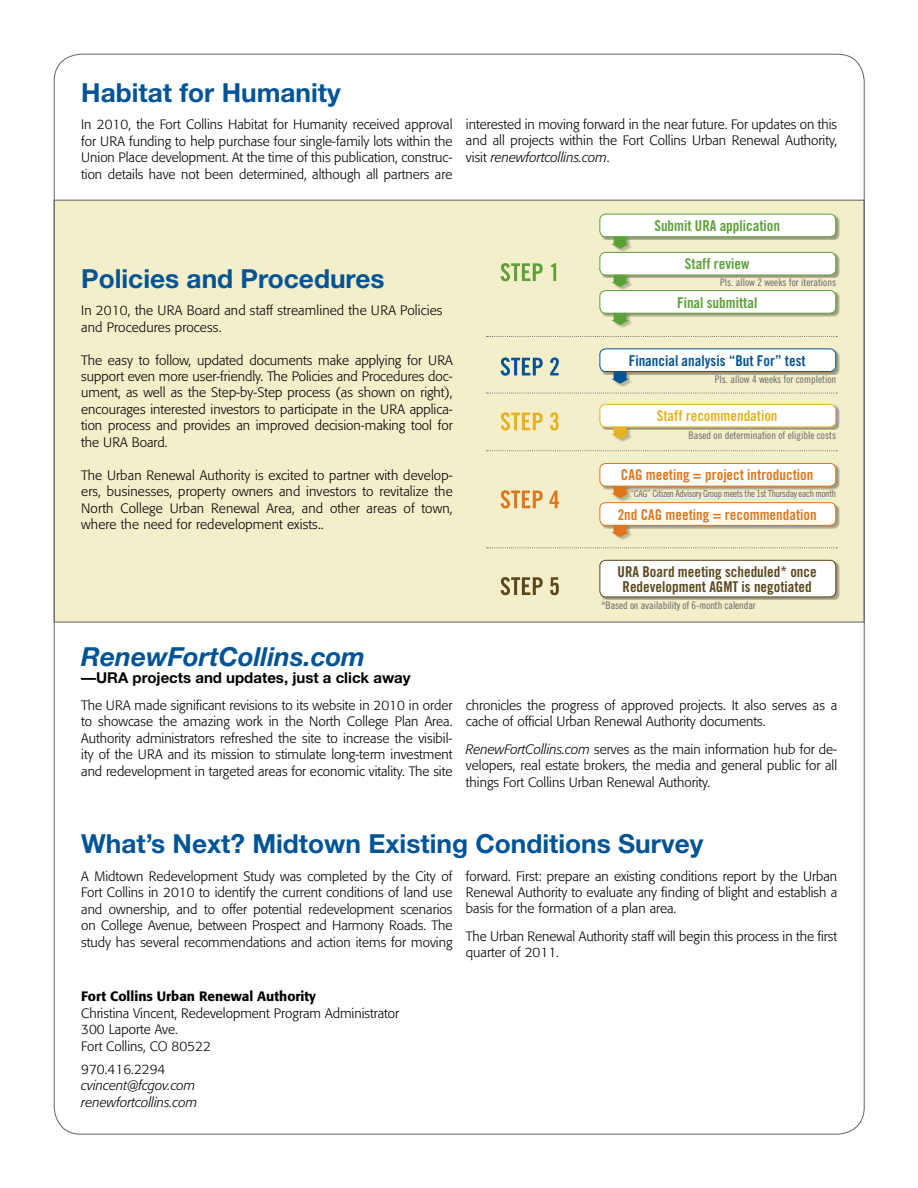
<style>
.page{position:relative;width:918px;height:1188px;background:#fff}
.page>*{position:absolute;margin:0;border:0;box-sizing:border-box;transform-origin:0 0}
.t1{font:700 26.25px "Helvetica Neue";color:#005495}
.t2{font:italic 700 26.25px "Helvetica Neue";color:#005495}
.t3{font:700 15px "Helvetica Neue";color:#000}
.t4{font:14.85px/15.6px "Trade Gothic Bold Cond Twenty";color:#5a481c;text-align:center}
.t5{font:14.85px "Trade Gothic Bold Cond Twenty";color:#de761c}
.t6{font:14.85px "Trade Gothic Bold Cond Twenty";color:#5ca038}
.t7{font:14.85px "Trade Gothic Bold Cond Twenty";color:#005495}
.t8{font:14.85px "Trade Gothic Bold Cond Twenty";color:#e7b222}
.t9{font:300 13.5px/16.5px "Formata";color:#000;text-align:justify}
.t10{font:italic 300 13.5px/16.5px "Formata";color:#000}
.t11{font:500 13.5px "Formata";color:#000}
.t12{font:10.5px "Trade Gothic Cond Eighteen";color:#636466}
.t13{font:9.75px "Trade Gothic Cond Eighteen";letter-spacing:-.03em;color:#636466}
.s1{font-style:italic}
</style>
<div class="page">
<div style="left:54px;top:200px;width:810px;height:422px;background:#f4efcb;border:1px solid #636466"></div>
<div style="left:601px;top:561px;width:238px;height:39px;background:#000;opacity:.35"></div>
<div style="left:600px;top:560px;width:236px;height:37px;background:#fff;border-radius:6px"></div>
<div style="left:600px;top:560px;width:236px;height:37px;border:1px solid #5a481c;border-radius:6px"></div>
<svg style="left:501px;top:263px;width:55px;height:18px"></svg>
<svg style="left:501px;top:357px;width:58px;height:19px"></svg>
<svg style="left:501px;top:412px;width:58px;height:19px"></svg>
<svg style="left:501px;top:490px;width:58px;height:19px"></svg>
<svg style="left:501px;top:577px;width:58px;height:18px"></svg>
<div style="left:601px;top:215px;width:238px;height:25px;background:#000;opacity:.35"></div>
<div style="left:600px;top:214px;width:236px;height:23px;background:#fff;border-radius:6px"></div>
<div style="left:600px;top:214px;width:236px;height:23px;border:1px solid #5ca038;border-radius:6px"></div>
<div style="left:612px;top:238px;width:20px;height:14px;background:#000;opacity:.25"></div>
<svg style="left:611px;top:237px;width:18px;height:12px"></svg>
<div style="left:601px;top:254px;width:238px;height:24px;background:#000;opacity:.35"></div>
<div style="left:600px;top:252px;width:236px;height:23px;background:#fff;border-radius:6px"></div>
<div style="left:600px;top:252px;width:236px;height:23px;border:1px solid #5ca038;border-radius:6px"></div>
<div style="left:612px;top:276px;width:20px;height:14px;background:#000;opacity:.25"></div>
<svg style="left:611px;top:275px;width:18px;height:12px"></svg>
<div style="left:601px;top:292px;width:238px;height:25px;background:#000;opacity:.35"></div>
<div style="left:600px;top:291px;width:236px;height:22px;background:#fff;border-radius:6px"></div>
<div style="left:600px;top:290px;width:236px;height:24px;border:1px solid #5ca038;border-radius:6px"></div>
<div style="left:612px;top:314px;width:20px;height:14px;background:#000;opacity:.25"></div>
<svg style="left:611px;top:313px;width:18px;height:12px"></svg>
<div style="left:601px;top:350px;width:238px;height:25px;background:#000;opacity:.35"></div>
<div style="left:600px;top:349px;width:236px;height:23px;background:#fff;border-radius:6px"></div>
<div style="left:600px;top:349px;width:236px;height:23px;border:1px solid #005495;border-radius:6px"></div>
<div style="left:612px;top:373px;width:20px;height:14px;background:#000;opacity:.25"></div>
<svg style="left:611px;top:371px;width:18px;height:13px"></svg>
<div style="left:601px;top:405px;width:238px;height:25px;background:#000;opacity:.35"></div>
<div style="left:600px;top:404px;width:236px;height:23px;background:#fff;border-radius:6px"></div>
<div style="left:600px;top:404px;width:236px;height:23px;border:1px solid #e7b222;border-radius:6px"></div>
<div style="left:612px;top:428px;width:20px;height:14px;background:#000;opacity:.25"></div>
<svg style="left:611px;top:427px;width:18px;height:12px"></svg>
<div style="left:601px;top:465px;width:238px;height:24px;background:#000;opacity:.35"></div>
<div style="left:600px;top:463px;width:236px;height:23px;background:#fff;border-radius:6px"></div>
<div style="left:600px;top:463px;width:236px;height:23px;border:1px solid #de761c;border-radius:6px"></div>
<div style="left:612px;top:488px;width:20px;height:14px;background:#000;opacity:.25"></div>
<svg style="left:611px;top:486px;width:18px;height:12px"></svg>
<div style="left:601px;top:504px;width:238px;height:25px;background:#000;opacity:.35"></div>
<div style="left:600px;top:503px;width:236px;height:22px;background:#fff;border-radius:6px"></div>
<div style="left:600px;top:502px;width:236px;height:24px;border:1px solid #de761c;border-radius:6px"></div>
<div style="left:612px;top:526px;width:20px;height:14px;background:#000;opacity:.25"></div>
<svg style="left:611px;top:525px;width:18px;height:12px"></svg>
<svg style="left:487px;top:336px;width:350px;height:1px"></svg>
<svg style="left:487px;top:393px;width:350px;height:1px"></svg>
<svg style="left:487px;top:450px;width:350px;height:1px"></svg>
<svg style="left:487px;top:548px;width:350px;height:1px"></svg>
<h1 class="t1" style="left:81px;top:76px;width:261px">Habitat for Humanity</h1>
<p class="t9" style="left:81px;top:116px;width:373px">In 2010, the Fort Collins Habitat for Humanity received approval for URA funding to help purchase four single-family lots within the Union Place development. At the time of this publication, construc&shy;tion details have not been determined, although all partners are</p>
<p class="t9" style="left:466px;top:116px;width:373px">interested in moving forward in the near future. For updates on this and all projects within the Fort Collins Urban Renewal Authority, visit <span class="s1">renewfortcollins.com</span>.</p>
<h1 class="t1" style="left:81px;top:262px;width:305px">Policies and Procedures</h1>
<p class="t9" style="left:81px;top:302px;width:363px">In 2010, the URA Board and staff streamlined the URA Policies and Procedures process.</p>
<p class="t9" style="left:81px;top:352px;width:373px">The easy to follow, updated documents make applying for URA support even more user-friendly. The Policies and Procedures doc&shy;ument, as well as the Step-by-Step process (as shown on right), encourages interested investors to participate in the URA applica&shy;tion process and provides an improved decision-making tool for the URA Board.</p>
<p class="t9" style="left:81px;top:467px;width:373px">The Urban Renewal Authority is excited to partner with develop&shy;ers, businesses, property owners and investors to revitalize the North College Urban Renewal Area, and other areas of town, where the need for redevelopment exists..</p>
<p class="t6" style="left:654px;top:217px;width:127px">Submit URA application</p>
<p class="t6" style="left:685px;top:255px;width:66px">Staff review</p>
<p class="t6" style="left:677px;top:293px;width:82px">Final submittal</p>
<p class="t12" style="left:720px;top:276px;width:118px">Pls. allow 2 weeks for iterations</p>
<p class="t7" style="left:629px;top:352px;width:178px">Financial analysis “But For” test</p>
<p class="t12" style="left:715px;top:373px;width:123px">Pls. allow 4 weeks for completion</p>
<p class="t8" style="left:657px;top:407px;width:122px">Staff recommendation</p>
<p class="t12" style="left:689px;top:429px;width:149px">Based on determination of eligible costs</p>
<p class="t5" style="left:621px;top:466px;width:194px">CAG meeting = project introduction</p>
<p class="t5" style="left:618px;top:505px;width:201px">2nd CAG meeting = recommendation</p>
<p class="t13" style="left:630px;top:488px;width:207px">“CAG” Citizen Advisory Group meets the 1st Thursday each month</p>
<p class="t4" style="left:618px;top:563px;width:201px">URA Board meeting scheduled* once<br>Redevelopment AGMT is negotiated</p>
<p class="t12" style="left:601px;top:599px;width:156px">*Based on availability of 6-month calendar</p>
<h1 class="t2" style="left:81px;top:640px;width:285px">RenewFortCollins.com</h1>
<p class="t3" style="left:81px;top:668px;width:331px">—URA projects and updates, just a click away</p>
<p class="t9" style="left:81px;top:697px;width:373px">The URA made significant revisions to its website in 2010 in order to showcase the amazing work in the North College Plan Area.<br>Authority administrators refreshed the site to increase the visibil&shy;ity of the URA and its mission to stimulate long-term investment and redevelopment in targeted areas for economic vitality. The site</p>
<p class="t9" style="left:466px;top:697px;width:373px">chronicles the progress of approved projects. It also serves as a cache of official Urban Renewal Authority documents.</p>
<p class="t9" style="left:466px;top:741px;width:373px"><span class="s1">RenewFortCollins.com</span> serves as the main information hub for de&shy;velopers, real estate brokers, the media and general public for all things Fort Collins Urban Renewal Authority.</p>
<h1 class="t1" style="left:81px;top:828px;width:624px">What’s Next? Midtown Existing Conditions Survey</h1>
<p class="t9" style="left:81px;top:868px;width:373px">A Midtown Redevelopment Study was completed by the City of Fort Collins in 2010 to identify the current conditions of land use and ownership, and to offer potential redevelopment scenarios on College Avenue, between Prospect and Harmony Roads. The study has several recommendations and action items for moving</p>
<p class="t9" style="left:466px;top:868px;width:373px">forward. First: prepare an existing conditions report by the Urban Renewal Authority to evaluate any finding of blight and establish a basis for the formation of a plan area.</p>
<p class="t9" style="left:466px;top:928px;width:373px">The Urban Renewal Authority staff will begin this process in the first quarter of 2011.</p>
<p class="t11" style="left:81px;top:988px;width:236px">Fort Collins Urban Renewal Authority</p>
<p class="t9" style="left:81px;top:1005px;width:319px;text-align:left">Christina Vincent, Redevelopment Program Administrator<br>300 Laporte Ave.<br>Fort Collins, CO 80522</p>
<p class="t9" style="left:81px;top:1061px;width:86px">970.416.2294</p>
<p class="t10" style="left:81px;top:1077px;width:118px">cvincent@fcgov.com renewfortcollins.com</p>
</div>
